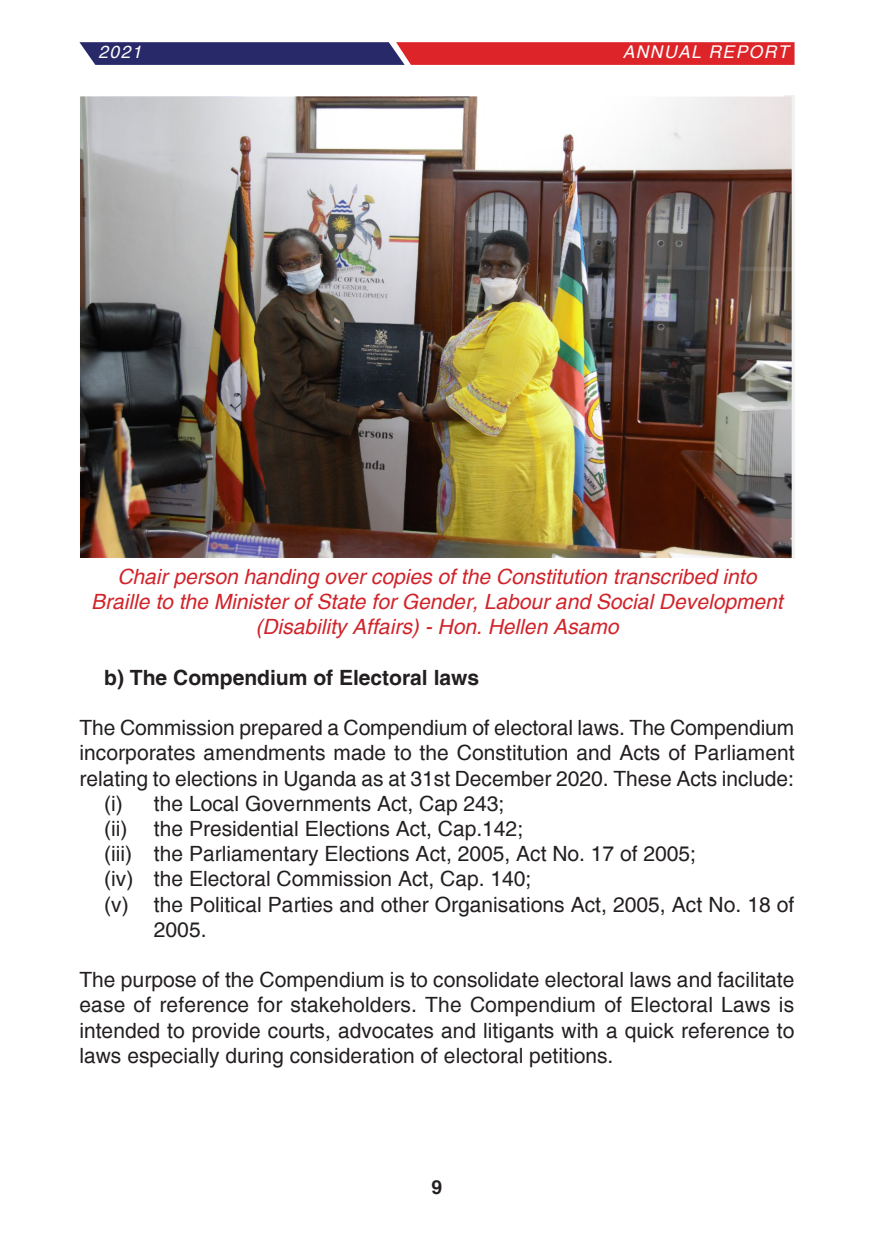
<style>
.page{position:relative;width:874px;height:1241px;background:#fff}
.page>*{position:absolute;margin:0;border:0;box-sizing:border-box;transform-origin:0 0}
.RUNNING_TEXT{font:21px/25.2px "Helvetica";color:#231f20;text-align:justify}
.t1{font:italic 21px/25.2px "Helvetica";color:#d1232a;text-align:center}
.Bold_Roman{font:700 21px "Helvetica";color:#231f20}
.t2{font:700 19.25px "Helvetica";color:#231f20}
.t3{font:italic 17.5px "Helvetica";letter-spacing:.08em;color:#fff}
</style>
<div class="page">
<svg style="left:79px;top:42px;width:716px;height:23px;background:#902d4b"></svg>
<img style="left:80px;top:96px;width:714px;height:462px">
<p class="t3" style="left:98px;top:42px;width:45px">2021</p>
<p class="t3" style="left:622px;top:42px;width:167px">ANNUAL REPORT</p>
<p class="t1" style="left:91px;top:564px;width:692px">Chair person handing over copies of the Constitution transcribed into<br>Braille to the Minister of State for Gender, Labour and Social Development (Disability Affairs) - Hon. Hellen Asamo</p>
<p class="Bold_Roman" style="left:104px;top:664px;width:376px">b) The Compendium of Electoral laws</p>
<p class="RUNNING_TEXT" style="left:79px;top:715px;width:716px">The Commission prepared a Compendium of electoral laws. The Compendium incorporates amendments made to the Constitution and Acts of Parliament relating to elections in Uganda as at 31st December 2020. These Acts include:</p>
<p class="RUNNING_TEXT" style="left:104px;top:790px;width:401px">(i) the Local Governments Act, Cap 243;</p>
<p class="RUNNING_TEXT" style="left:104px;top:816px;width:420px">(ii) the Presidential Elections Act, Cap.142;</p>
<p class="RUNNING_TEXT" style="left:104px;top:841px;width:593px">(iii) the Parliamentary Elections Act, 2005, Act No. 17 of 2005;</p>
<p class="RUNNING_TEXT" style="left:104px;top:866px;width:428px">(iv) the Electoral Commission Act, Cap. 140;</p>
<p class="RUNNING_TEXT" style="left:154px;top:891px;width:641px;text-indent:-50px">(v) the Political Parties and other Organisations Act, 2005, Act No. 18 of<br>2005.</p>
<p class="RUNNING_TEXT" style="left:79px;top:967px;width:716px">The purpose of the Compendium is to consolidate electoral laws and facilitate ease of reference for stakeholders. The Compendium of Electoral Laws is intended to provide courts, advocates and litigants with a quick reference to laws especially during consideration of electoral petitions.</p>
<p class="t2" style="left:431px;top:1175px;width:12px">9</p>
</div>
